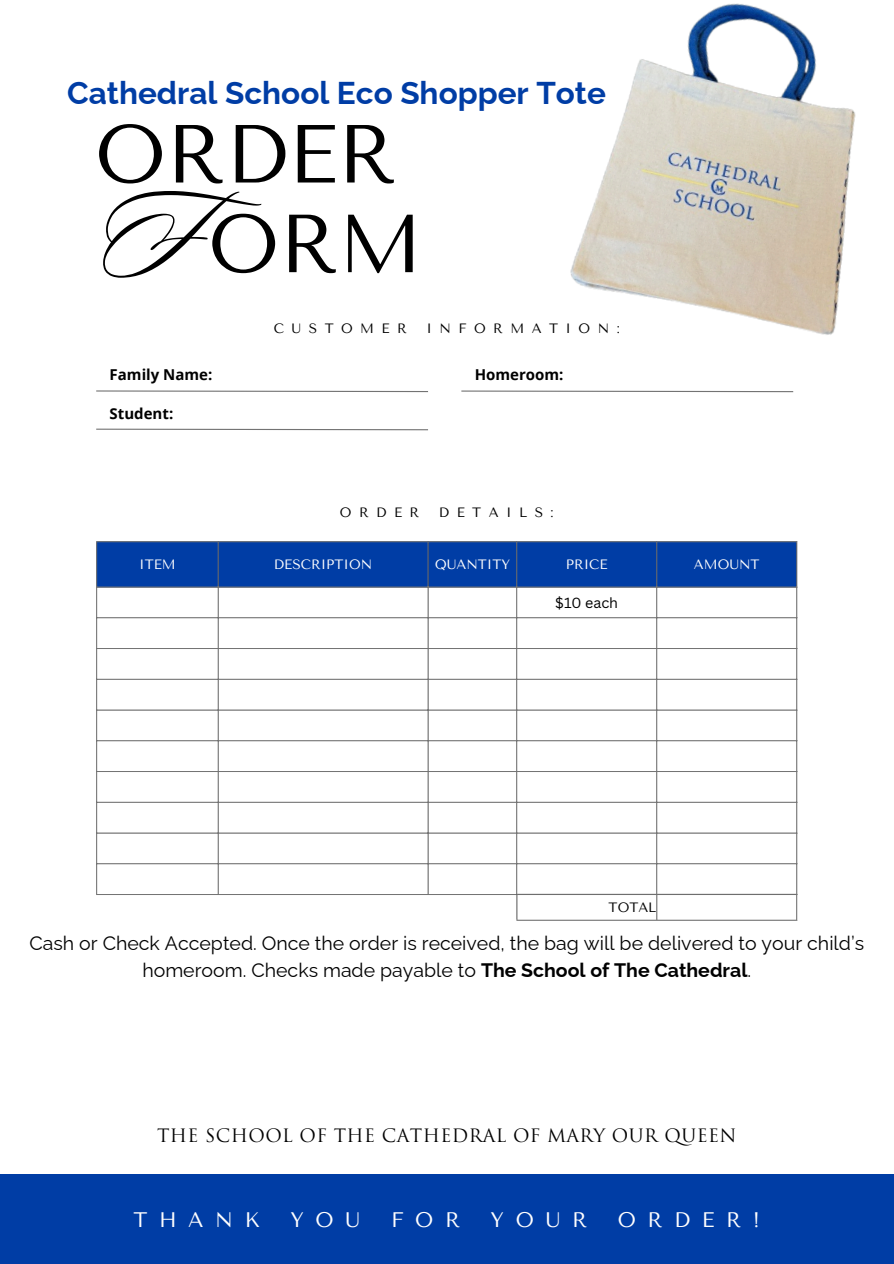
<style>
.page{position:relative;width:894px;height:1264px;background:#fff}
.page>*{position:absolute;margin:0;border:0;box-sizing:border-box;transform-origin:0 0}
.t1{font:117.9px "Sloop Script Pro";color:#000}
.t2{font:82.05px "Tenor Sans";color:#000}
.t3{font:700 31.5px "Raleway";color:#003da5}
.t4{font:21px "Tenor Sans";letter-spacing:.55em;color:#fff}
.t5{font:19.5px/27px "Raleway";color:#000;text-align:center}
.t6{font:18px "Trajan Pro";letter-spacing:.02em;color:#000}
.t7{font:700 15px "Open Sans";color:#000}
.t8{font:14.25px "Canva Sans";color:#000}
.t9{font:13.5px "Tenor Sans";letter-spacing:.55em;color:#000}
.t10{font:13.5px "Tenor Sans";color:#fff}
.s1{font-weight:700}
</style>
<div class="page">
<div style="left:97px;top:542px;width:699px;height:44px;background:#003da5"></div>
<hr style="left:96px;top:542px;width:1px;height:352px;background:#737373">
<hr style="left:218px;top:542px;width:1px;height:352px;background:#737373">
<hr style="left:427px;top:542px;width:1px;height:352px;background:#737373">
<hr style="left:516px;top:542px;width:1px;height:352px;background:#737373">
<hr style="left:656px;top:542px;width:1px;height:352px;background:#737373">
<hr style="left:796px;top:542px;width:1px;height:352px;background:#737373">
<hr style="left:96px;top:541px;width:701px;height:1px;background:#737373">
<hr style="left:96px;top:586px;width:701px;height:1px;background:#737373">
<hr style="left:96px;top:617px;width:701px;height:1px;background:#737373">
<hr style="left:96px;top:648px;width:701px;height:1px;background:#737373">
<hr style="left:96px;top:678px;width:701px;height:1px;background:#737373">
<hr style="left:96px;top:709px;width:701px;height:1px;background:#737373">
<hr style="left:96px;top:740px;width:701px;height:1px;background:#737373">
<hr style="left:96px;top:771px;width:701px;height:1px;background:#737373">
<hr style="left:96px;top:801px;width:701px;height:1px;background:#737373">
<hr style="left:96px;top:832px;width:701px;height:1px;background:#737373">
<hr style="left:96px;top:863px;width:701px;height:1px;background:#737373">
<hr style="left:96px;top:894px;width:701px;height:1px;background:#737373">
<svg style="left:516px;top:894px;width:1px;height:25px"></svg>
<svg style="left:656px;top:895px;width:1px;height:24px"></svg>
<svg style="left:796px;top:895px;width:1px;height:24px"></svg>
<hr style="left:516px;top:893px;width:281px;height:1px;background:#737373">
<hr style="left:516px;top:919px;width:281px;height:1px;background:#737373">
<svg style="left:96px;top:390px;width:332px;height:2px"></svg>
<svg style="left:461px;top:390px;width:59px;height:2px"></svg>
<svg style="left:96px;top:428px;width:332px;height:3px"></svg>
<div style="left:0;top:1174px;width:893px;height:89px;background:#003da5"></div>
<img style="left:520px;top:3px;width:336px;height:390px">
<h5 class="t3" style="left:67px;top:74px;width:540px">Cathedral School Eco Shopper Tote</h5>
<h6 class="t2" style="left:95px;top:107px;width:303px">ORDER</h6>
<p class="t1" style="left:97px;top:174px;width:166px">F</p>
<p class="t2" style="left:208px;top:197px;width:216px">ORM</p>
<p class="t7" style="left:110px;top:364px;width:104px">Family Name:</p>
<p class="t7" style="left:110px;top:402px;width:65px">Student:</p>
<p class="t9" style="left:274px;top:320px;width:134px">CUSTOMER</p>
<p class="t9" style="left:426px;top:320px;width:195px">INFORMATION:</p>
<h4 class="t7" style="left:474px;top:364px;width:90px">Homeroom:</h4>
<p class="t9" style="left:340px;top:504px;width:81px">ORDER</p>
<p class="t9" style="left:439px;top:504px;width:116px">DETAILS:</p>
<p class="t10" style="left:139px;top:557px;width:38px">ITEM</p>
<h2 class="t10" style="left:274px;top:557px;width:100px">DESCRIPTION</h2>
<h1 class="t10" style="left:434px;top:557px;width:77px">QUANTITY</h1>
<p class="t10" style="left:565px;top:557px;width:43px">PRICE</p>
<h1 class="t10" style="left:693px;top:557px;width:67px">AMOUNT</h1>
<p class="t8" style="left:555px;top:592px;width:64px">$10 each</p>
<h6 class="t9" style="left:608px;top:899px;width:49px">TOTAL</h6>
<h3 class="t5" style="left:29px;top:929px;width:835px">Cash or Check Accepted. Once the order is received, the bag will be delivered to your child’s homeroom. Checks made payable to <span class="s1">The School of The Cathedral</span>.</h3>
<p class="t6" style="left:157px;top:1128px;width:580px">THE SCHOOL OF THE CATHEDRAL OF MARY OUR QUEEN</p>
<p class="t4" style="left:133px;top:1207px;width:128px">THANK</p>
<p class="t4" style="left:290px;top:1207px;width:71px">YOU</p>
<p class="t4" style="left:391px;top:1207px;width:71px">FOR</p>
<p class="t4" style="left:490px;top:1207px;width:98px">YOUR</p>
<p class="t4" style="left:617px;top:1207px;width:144px">ORDER!</p>
</div>
